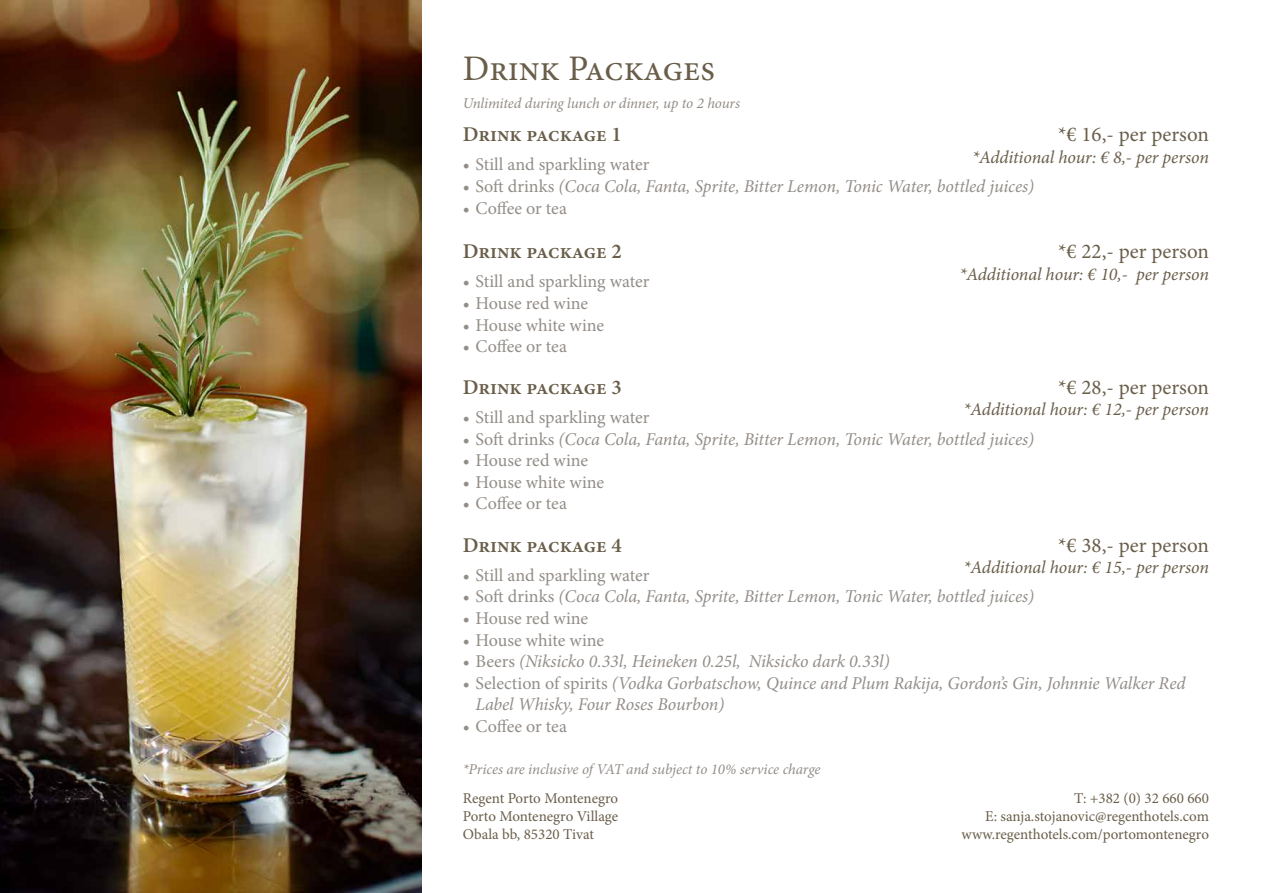
<style>
.page{position:relative;width:1263px;height:893px;background:#fff}
.page>*{position:absolute;margin:0;border:0;box-sizing:border-box;transform-origin:0 0}
.t1{font:36px "Minion Pro";color:#695e4a}
.t2{font:21px "Minion Pro";color:#695e4a}
.t3{font:600 21px "Minion Pro";letter-spacing:-.005em;color:#695e4a}
.t4{font:italic 18px/21.6px "Minion Pro";letter-spacing:-.01em;color:#938d88}
.t5{font:18px "Minion Pro";color:#938d88}
.t6{font:italic 18px "Minion Pro";letter-spacing:-.005em;color:#695e4a}
.t7{font:15px/18px "Minion Pro";letter-spacing:-.005em;color:#695e4a;text-align:justify}
.t8{font:italic 15px "Minion Pro";letter-spacing:-.01em;color:#938d88}
.s1{font-style:normal}
</style>
<div class="page">
<img style="left:0;top:0;width:422px;height:893px">
<h1 class="t1" style="left:463px;top:45px;width:254px">Drink Packages</h1>
<p class="t8" style="left:463px;top:93px;width:279px">Unlimited during lunch or dinner, up to 2 hours</p>
<p class="t2" style="left:1058px;top:120px;width:152px">*€ 16,- per person</p>
<p class="t6" style="left:972px;top:145px;width:238px">*Additional hour: € 8,- per person</p>
<p class="t3" style="left:463px;top:120px;width:160px">Drink package 1</p>
<p class="t5" style="left:463px;top:153px;width:188px">• Still and sparkling water</p>
<p class="t4" style="left:463px;top:175px;width:573px"><span class="s1">• Soft drinks</span> (Coca Cola, Fanta, Sprite, Bitter Lemon, Tonic Water, bottled juices)</p>
<p class="t5" style="left:463px;top:196px;width:106px">• Coffee or tea</p>
<p class="t3" style="left:463px;top:237px;width:160px">Drink package 2</p>
<p class="t5" style="left:463px;top:270px;width:188px">• Still and sparkling water</p>
<p class="t5" style="left:463px;top:291px;width:127px">• House red wine</p>
<p class="t5" style="left:463px;top:313px;width:143px">• House white wine</p>
<p class="t5" style="left:463px;top:334px;width:106px">• Coffee or tea</p>
<p class="t2" style="left:1058px;top:237px;width:152px">*€ 22,- per person</p>
<p class="t6" style="left:959px;top:262px;width:251px">*Additional hour: € 10,- per person</p>
<p class="t2" style="left:1058px;top:373px;width:152px">*€ 28,- per person</p>
<p class="t6" style="left:963px;top:397px;width:247px">*Additional hour: € 12,- per person</p>
<p class="t3" style="left:463px;top:373px;width:160px">Drink package 3</p>
<p class="t5" style="left:463px;top:405px;width:188px">• Still and sparkling water</p>
<p class="t4" style="left:463px;top:428px;width:573px"><span class="s1">• Soft drinks</span> (Coca Cola, Fanta, Sprite, Bitter Lemon, Tonic Water, bottled juices)</p>
<p class="t5" style="left:463px;top:448px;width:127px">• House red wine</p>
<p class="t5" style="left:463px;top:470px;width:143px">• House white wine</p>
<p class="t5" style="left:463px;top:492px;width:106px">• Coffee or tea</p>
<p class="t2" style="left:1058px;top:531px;width:152px">*€ 38,- per person</p>
<p class="t6" style="left:963px;top:555px;width:247px">*Additional hour: € 15,- per person</p>
<p class="t3" style="left:463px;top:530px;width:160px">Drink package 4</p>
<p class="t5" style="left:463px;top:563px;width:188px">• Still and sparkling water</p>
<p class="t4" style="left:463px;top:586px;width:573px"><span class="s1">• Soft drinks</span> (Coca Cola, Fanta, Sprite, Bitter Lemon, Tonic Water, bottled juices)</p>
<p class="t5" style="left:463px;top:606px;width:127px">• House red wine</p>
<p class="t5" style="left:463px;top:628px;width:143px">• House white wine</p>
<p class="t4" style="left:463px;top:651px;width:428px"><span class="s1">• Beers</span> (Niksicko 0.33l, Heineken 0.25l, Niksicko dark 0.33l)</p>
<p class="t4" style="left:475px;top:672px;width:711px;text-indent:-13px"><span class="s1">• Selection of spirits</span> (Vodka Gorbatschow, Quince and Plum Rakija, Gordon’s Gin, Johnnie Walker Red<br>Label Whisky, Four Roses Bourbon)</p>
<p class="t5" style="left:463px;top:714px;width:106px">• Coffee or tea</p>
<p class="t8" style="left:463px;top:759px;width:359px">*Prices are inclusive of VAT and subject to 10% service charge</p>
<p class="t7" style="left:463px;top:789px;width:157px">Regent Porto Montenegro Porto Montenegro Village Obala bb, 85320 Tivat</p>
<p class="t7" style="left:961px;top:789px;width:249px;text-align:right">T: +382 (0) 32 660 660<br>E: sanja.stojanovic@regenthotels.com www.regenthotels.com/portomontenegro</p>
</div>
